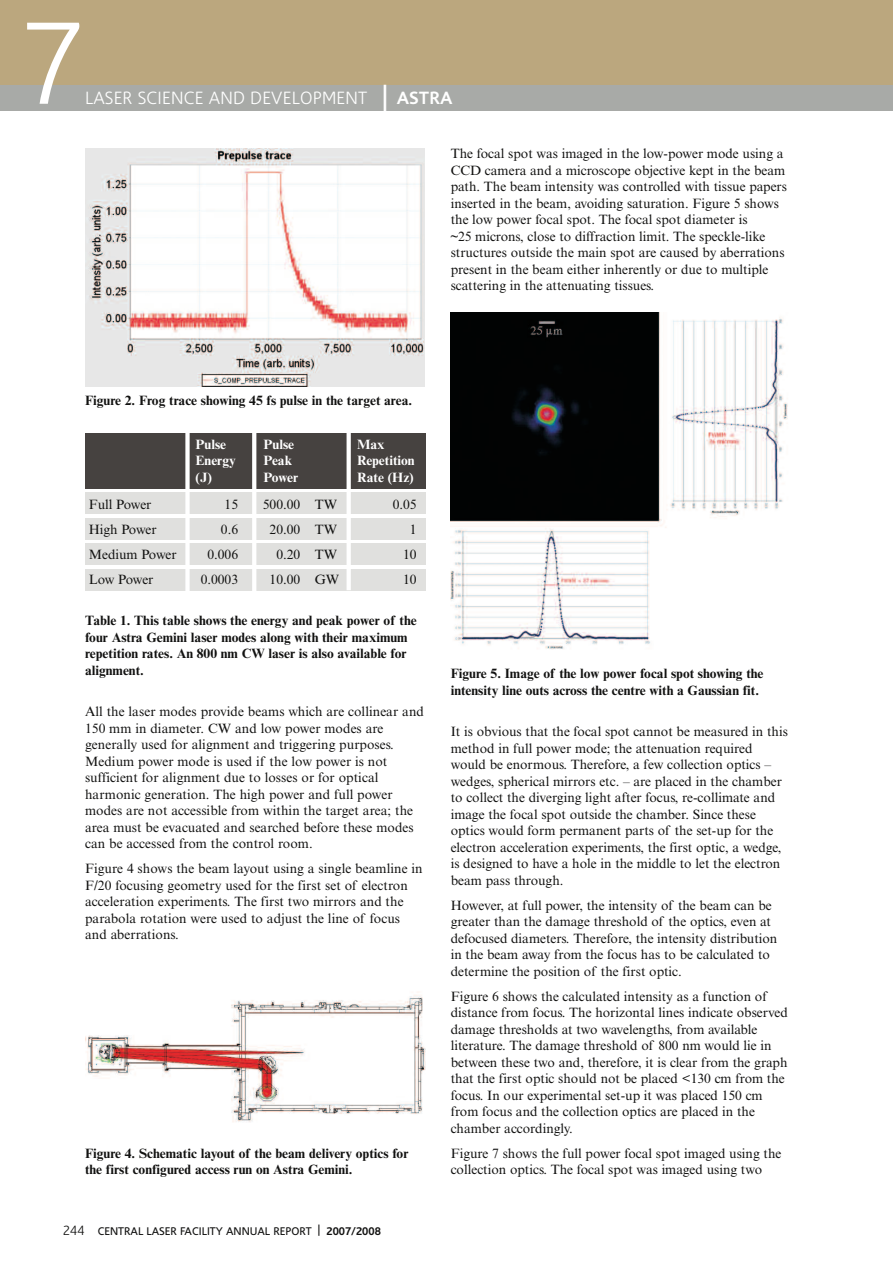
<style>
.page{position:relative;width:893px;height:1263px;background:#fff}
.page>*{position:absolute;margin:0;border:0;box-sizing:border-box;transform-origin:0 0}
.t1{font:300 118.5px "Corisande";color:#fff}
.t2{font:300 18px "Corisande";letter-spacing:.01em;color:#fff}
.t3{font:13.5px/16.5px "Times NRMT";color:#121211}
.t4{font:700 13.5px/16.5px "Times NRMT";color:#121211}
.t5{font:700 13.5px "Times NRMT";color:#fff}
.t6{font:13.5px "Times NRMT";letter-spacing:-.02em;color:#121211}
.t7{font:11.25px "Corisande";color:#121211}
.s1{font-weight:400;font-size:27px}
.s2{font-weight:700}
.s3{font-weight:300;font-size:13.5px}
</style>
<div class="page">
<div style="left:85px;top:518px;width:340px;height:21px;background:#e0e0de"></div>
<div style="left:85px;top:544px;width:340px;height:21px;background:#e0e0de"></div>
<div style="left:85px;top:569px;width:340px;height:21px;background:#e0e0de"></div>
<div style="left:85px;top:493px;width:340px;height:21px;background:#e0e0de"></div>
<div style="left:85px;top:433px;width:340px;height:55px;background:#464240"></div>
<div style="left:0;top:0;width:893px;height:85px;background:#bba77e"></div>
<div style="left:0;top:85px;width:893px;height:26px;background:#a8aaa7"></div>
<img style="left:85px;top:148px;width:339px;height:238px">
<div style="left:185px;top:432px;width:5px;height:159px;background:#fff"></div>
<hr style="left:347px;top:431px;width:4px;height:159px;background:#fff">
<hr style="left:252px;top:432px;width:4px;height:159px;background:#fff">
<img style="left:85px;top:992px;width:340px;height:130px">
<img style="left:451px;top:312px;width:337px;height:337px">
<h1 class="t1" style="left:20px;top:17px;width:67px">7</h1>
<h2 class="t2" style="left:85px;top:90px;width:369px">LASER SCIENCE AND DEVELOPMENT <span class="s1">|</span> <span class="s2">ASTRA</span></h2>
<p class="t3" style="left:451px;top:147px;width:338px">The focal spot was imaged in the low-power mode using a CCD camera and a microscope objective kept in the beam path. The beam intensity was controlled with tissue papers inserted in the beam, avoiding saturation. Figure 5 shows the low power focal spot. The focal spot diameter is<br>~25 microns, close to diffraction limit. The speckle-like structures outside the main spot are caused by aberrations present in the beam either inherently or due to multiple scattering in the attenuating tissues.</p>
<p class="t4" style="left:85px;top:394px;width:329px">Figure 2. Frog trace showing 45 fs pulse in the target area.</p>
<p class="t5" style="left:196px;top:439px;width:32px">Pulse</p>
<p class="t5" style="left:264px;top:439px;width:32px">Pulse</p>
<p class="t5" style="left:357px;top:439px;width:29px">Max</p>
<p class="t5" style="left:196px;top:456px;width:42px">Energy</p>
<p class="t5" style="left:264px;top:456px;width:30px">Peak</p>
<p class="t5" style="left:357px;top:456px;width:59px">Repetition</p>
<p class="t5" style="left:196px;top:472px;width:18px">(J)</p>
<p class="t5" style="left:264px;top:472px;width:36px">Power</p>
<p class="t5" style="left:357px;top:472px;width:58px">Rate (Hz)</p>
<p class="t3" style="left:89px;top:497px;width:64px">Full Power</p>
<p class="t3" style="left:225px;top:497px;width:15px">15</p>
<p class="t3" style="left:263px;top:497px;width:76px">500.00 TW</p>
<p class="t3" style="left:393px;top:497px;width:25px">0.05</p>
<p class="t3" style="left:89px;top:522px;width:69px">High Power</p>
<p class="t3" style="left:221px;top:522px;width:19px">0.6</p>
<p class="t3" style="left:270px;top:522px;width:69px">20.00 TW</p>
<p class="t3" style="left:410px;top:522px;width:8px">1</p>
<p class="t3" style="left:89px;top:547px;width:89px">Medium Power</p>
<p class="t3" style="left:207px;top:547px;width:32px">0.006</p>
<p class="t3" style="left:276px;top:547px;width:62px">0.20 TW</p>
<p class="t3" style="left:403px;top:547px;width:15px">10</p>
<p class="t6" style="left:89px;top:574px;width:66px">Low Power</p>
<p class="t3" style="left:201px;top:572px;width:39px">0.0003</p>
<p class="t3" style="left:270px;top:572px;width:71px">10.00 GW</p>
<p class="t3" style="left:403px;top:572px;width:15px">10</p>
<p class="t4" style="left:85px;top:614px;width:333px">Table 1. This table shows the energy and peak power of the four Astra Gemini laser modes along with their maximum repetition rates. An 800 nm CW laser is also available for alignment.</p>
<p class="t3" style="left:85px;top:705px;width:340px">All the laser modes provide beams which are collinear and 150 mm in diameter. CW and low power modes are generally used for alignment and triggering purposes.<br>Medium power mode is used if the low power is not sufficient for alignment due to losses or for optical harmonic generation. The high power and full power modes are not accessible from within the target area; the area must be evacuated and searched before these modes can be accessed from the control room.</p>
<p class="t3" style="left:85px;top:862px;width:339px">Figure 4 shows the beam layout using a single beamline in F/20 focusing geometry used for the first set of electron acceleration experiments. The first two mirrors and the parabola rotation were used to adjust the line of focus and aberrations.</p>
<p class="t4" style="left:85px;top:1146px;width:325px">Figure 4. Schematic layout of the beam delivery optics for the first configured access run on Astra Gemini.</p>
<p class="t7" style="left:63px;top:1226px;width:320px"><span class="s3">244</span> CENTRAL LASER FACILITY ANNUAL REPORT | <span class="s2">2007/2008</span></p>
<p class="t4" style="left:451px;top:667px;width:314px">Figure 5. Image of the low power focal spot showing the intensity line outs across the centre with a Gaussian fit.</p>
<p class="t3" style="left:451px;top:725px;width:339px">It is obvious that the focal spot cannot be measured in this method in full power mode; the attenuation required would be enormous. Therefore, a few collection optics – wedges, spherical mirrors etc. – are placed in the chamber to collect the diverging light after focus, re-collimate and image the focal spot outside the chamber. Since these optics would form permanent parts of the set-up for the electron acceleration experiments, the first optic, a wedge, is designed to have a hole in the middle to let the electron beam pass through.</p>
<p class="t3" style="left:451px;top:898px;width:328px">However, at full power, the intensity of the beam can be greater than the damage threshold of the optics, even at defocused diameters. Therefore, the intensity distribution in the beam away from the focus has to be calculated to determine the position of the first optic.</p>
<p class="t3" style="left:451px;top:989px;width:339px">Figure 6 shows the calculated intensity as a function of distance from focus. The horizontal lines indicate observed damage thresholds at two wavelengths, from available literature. The damage threshold of 800 nm would lie in between these two and, therefore, it is clear from the graph that the first optic should not be placed &lt;130 cm from the focus. In our experimental set-up it was placed 150 cm from focus and the collection optics are placed in the chamber accordingly.</p>
<p class="t3" style="left:451px;top:1146px;width:332px">Figure 7 shows the full power focal spot imaged using the collection optics. The focal spot was imaged using two</p>
</div>
